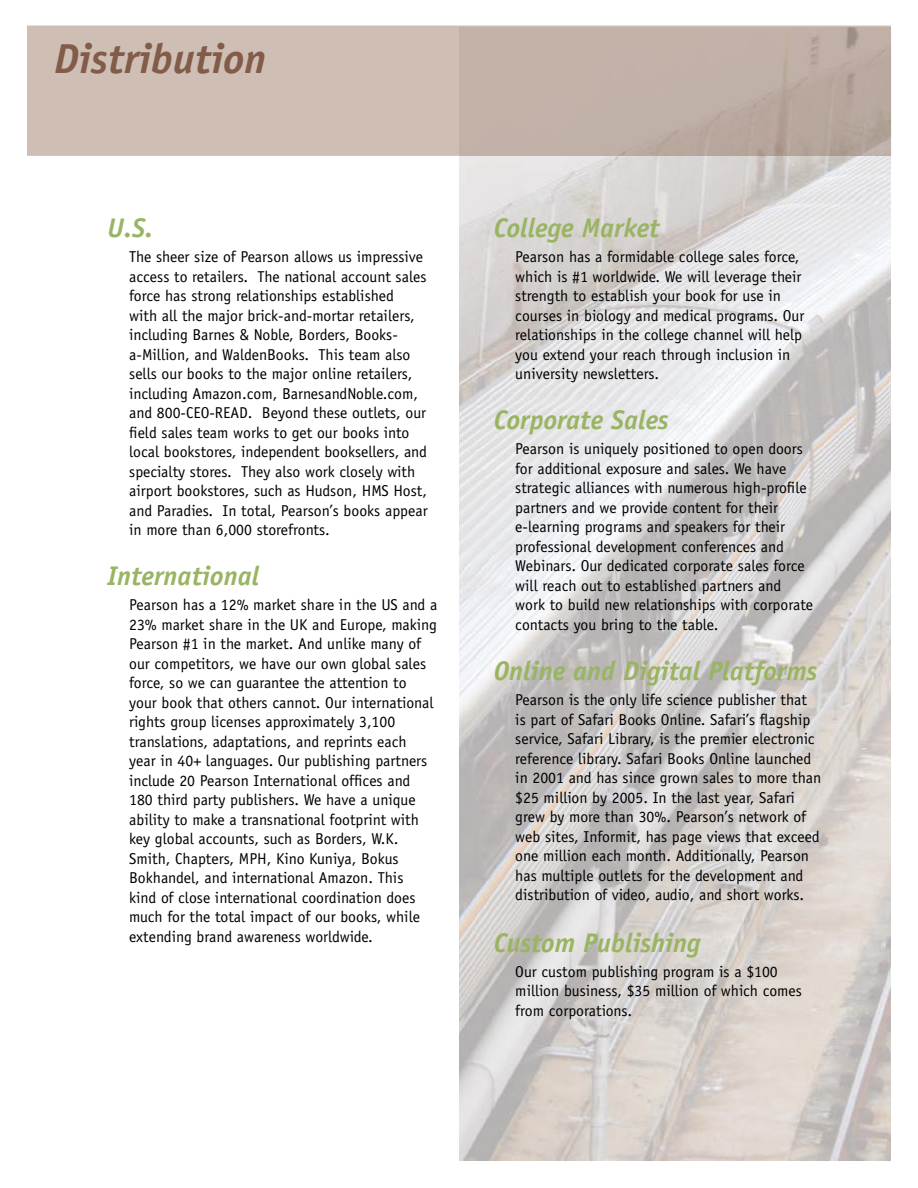
<style>
.page{position:relative;width:918px;height:1188px;background:#fff}
.page>*{position:absolute;margin:0;border:0;box-sizing:border-box;transform-origin:0 0}
.t1{font:italic 700 42px "Officina Sans";color:#825c49}
.t2{font:italic 700 27px "Officina Sans";color:#99b462}
.t3{font:15.75px/19.5px "Officina Sans";color:#000}
</style>
<div class="page">
<img style="left:459px;top:156px;width:432px;height:1005px">
<svg style="left:27px;top:26px;width:864px;height:130px;background:#c6b6ac"></svg>
<h1 class="t1" style="left:54px;top:34px;width:214px">Distribution</h1>
<h2 class="t2" style="left:108px;top:212px;width:47px">U.S.</h2>
<p class="t3" style="left:129px;top:247px;width:300px">The sheer size of Pearson allows us impressive access to retailers. The national account sales force has strong relationships established<br>with all the major brick-and-mortar retailers, including Barnes &amp; Noble, Borders, Books&shy;a-Million, and WaldenBooks. This team also sells our books to the major online retailers, including Amazon.com, BarnesandNoble.com, and 800-CEO-READ. Beyond these outlets, our field sales team works to get our books into local bookstores, independent booksellers, and specialty stores. They also work closely with airport bookstores, such as Hudson, HMS Host, and Paradies. In total, Pearson’s books appear in more than 6,000 storefronts.</p>
<h2 class="t2" style="left:108px;top:560px;width:153px">International</h2>
<p class="t3" style="left:129px;top:595px;width:310px">Pearson has a 12% market share in the US and a 23% market share in the UK and Europe, making Pearson #1 in the market. And unlike many of our competitors, we have our own global sales force, so we can guarantee the attention to your book that others cannot. Our international rights group licenses approximately 3,100 translations, adaptations, and reprints each<br>year in 40+ languages. Our publishing partners include 20 Pearson International offices and 180 third party publishers. We have a unique ability to make a transnational footprint with key global accounts, such as Borders, W.K.<br>Smith, Chapters, MPH, Kino Kuniya, Bokus Bokhandel, and international Amazon. This<br>kind of close international coordination does much for the total impact of our books, while extending brand awareness worldwide.</p>
<h2 class="t2" style="left:494px;top:212px;width:167px">College Market</h2>
<p class="t3" style="left:515px;top:247px;width:291px">Pearson has a formidable college sales force, which is #1 worldwide. We will leverage their strength to establish your book for use in courses in biology and medical programs. Our relationships in the college channel will help you extend your reach through inclusion in university newsletters.</p>
<h2 class="t2" style="left:494px;top:404px;width:177px">Corporate Sales</h2>
<p class="t3" style="left:515px;top:439px;width:299px">Pearson is uniquely positioned to open doors for additional exposure and sales. We have strategic alliances with numerous high-profile partners and we provide content for their e-learning programs and speakers for their professional development conferences and Webinars. Our dedicated corporate sales force will reach out to established partners and work to build new relationships with corporate contacts you bring to the table.</p>
<h2 class="t2" style="left:494px;top:655px;width:325px">Online and Digital Platforms</h2>
<p class="t3" style="left:515px;top:690px;width:308px">Pearson is the only life science publisher that is part of Safari Books Online. Safari’s flagship service, Safari Library, is the premier electronic reference library. Safari Books Online launched in 2001 and has since grown sales to more than $25 million by 2005. In the last year, Safari grew by more than 30%. Pearson’s network of web sites, Informit, has page views that exceed one million each month. Additionally, Pearson has multiple outlets for the development and distribution of video, audio, and short works.</p>
<h2 class="t2" style="left:494px;top:927px;width:209px">Custom Publishing</h2>
<p class="t3" style="left:515px;top:962px;width:288px">Our custom publishing program is a $100 million business, $35 million of which comes from corporations.</p>
</div>
